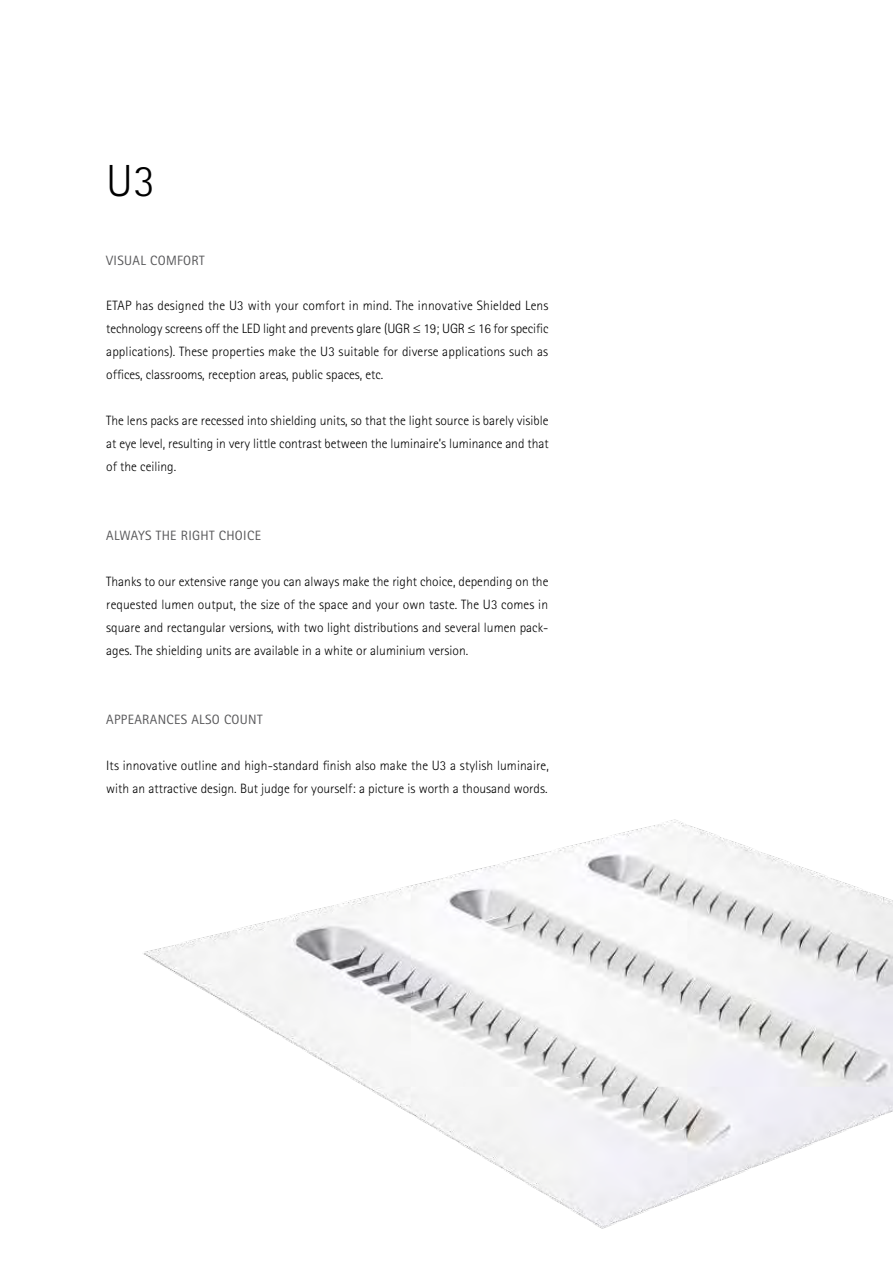
<style>
.page{position:relative;width:893px;height:1263px;background:#fff}
.page>*{position:absolute;margin:0;border:0;box-sizing:border-box;transform-origin:0 0}
.t1{font:300 45px "Rotis Sans Serif";color:#000}
.t2{font:300 13.5px/23px "Rotis Sans Serif";color:#000;text-align:justify}
.t3{font:13.5px "Rotis Sans Serif";letter-spacing:.025em;color:#58585a}
</style>
<div class="page">
<img style="left:143px;top:819px;width:750px;height:410px">
<h1 class="t1" style="left:106px;top:155px;width:50px">U3</h1>
<p class="t3" style="left:106px;top:252px;width:100px">VISUAL COMFORT</p>
<p class="t2" style="left:106px;top:294px;width:444px">ETAP has designed the U3 with your comfort in mind. The innovative Shielded Lens technology screens off the LED light and prevents glare (UGR ≤ 19; UGR ≤ 16 for specific applications). These properties make the U3 suitable for diverse applications such as offices, classrooms, reception areas, public spaces, etc.</p>
<p class="t2" style="left:106px;top:409px;width:444px">The lens packs are recessed into shielding units, so that the light source is barely visible at eye level, resulting in very little contrast between the luminaire’s luminance and that of the ceiling.</p>
<p class="t3" style="left:106px;top:527px;width:156px">ALWAYS THE RIGHT CHOICE</p>
<p class="t2" style="left:106px;top:570px;width:444px">Thanks to our extensive range you can always make the right choice, depending on the requested lumen output, the size of the space and your own taste. The U3 comes in square and rectangular versions, with two light distributions and several lumen pack&shy;ages. The shielding units are available in a white or aluminium version.</p>
<p class="t3" style="left:106px;top:711px;width:158px">APPEARANCES ALSO COUNT</p>
<p class="t2" style="left:106px;top:754px;width:444px">Its innovative outline and high-standard finish also make the U3 a stylish luminaire, with an attractive design. But judge for yourself: a picture is worth a thousand words.</p>
</div>
